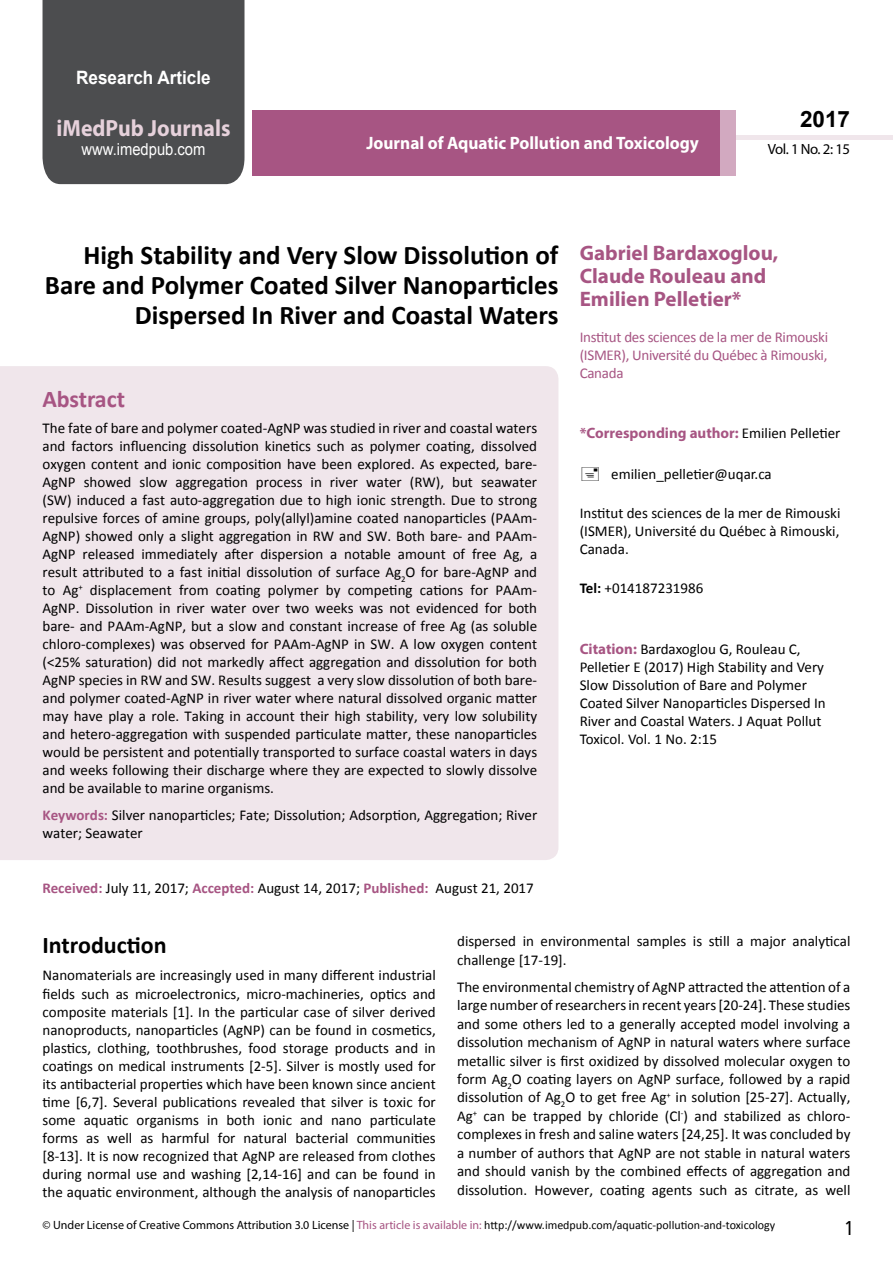
<style>
.page{position:relative;width:893px;height:1263px;background:#fff}
.page>*{position:absolute;margin:0;border:0;box-sizing:border-box;transform-origin:0 0}
.t1{font:700 27px/29.7px "Calibri";color:#000;text-align:right}
.t2{font:25.5px "Tunga";color:#000}
.t3{font:700 24px "Calibri";color:#000}
.t4{font:700 24px "Calibri";letter-spacing:-.005em;color:#a75583}
.t5{font:700 23.4px "Myriad Pro";color:#e6d1db;scale:.93 1}
.t6{font:700 22.5px "Arial";color:#000}
.t7{font:700 21px/23.1px "Myriad Pro";color:#a75583}
.t8{font:700 18.45px "Arial";color:#fff;scale:.93 1}
.t9{font:700 18px "Myriad Pro";color:#fff;scale:.96 1}
.t10{font:16.5px "Arial";color:#fff;scale:.89 1}
.t11{font:15px/18px "Calibri";color:#000;text-align:justify}
.t12{font:15px/18px "Calibri";letter-spacing:-.02em;color:#a75583;text-align:justify}
.t13{font:700 15px "Myriad Pro";color:#a75583}
.t14{font:14.85px "Myriad Pro";letter-spacing:-.03em;color:#000}
.t15{font:12px "Calibri";color:#000}
.s1{font-weight:700;color:#a75583}
.s2{font-family:"Calibri";font-weight:400;color:#000}
.s3{font-weight:700}
.s4{font-family:"Myriad Pro";font-weight:700;color:#a75583}
.s5{font-family:"Myriad Pro"}
.s6{font-family:"Myriad Pro";color:#a75583}
</style>
<div class="page">
<div style="left:736px;top:135px;width:157px;height:5px;background:#f0e6eb"></div>
<div style="left:252px;top:110px;width:469px;height:66px;background:#a75583"></div>
<div style="left:720px;top:110px;width:16px;height:66px;background:#d2a9c0"></div>
<div style="left:43px;top:0;width:201px;height:184px;background:#4c4d4f"></div>
<div style="left:0;top:366px;width:558px;height:494px;background:#f0e6eb"></div>
<p class="t8" style="left:76px;top:65px;width:146px">Research Article</p>
<h3 class="t5" style="left:57px;top:113px;width:188px">iMedPub Journals</h3>
<p class="t10" style="left:82px;top:138px;width:141px">www.imedpub.com</p>
<p class="t9" style="left:366px;top:132px;width:348px">Journal of Aquatic Pollution and Toxicology</p>
<h3 class="t6" style="left:800px;top:104px;width:52px">2017</h3>
<p class="t14" style="left:768px;top:140px;width:84px">Vol. 1 No. 2: 15</p>
<h1 class="t1" style="left:45px;top:240px;width:515px">High Stability and Very Slow Dissolution of<br>Bare and Polymer Coated Silver Nanoparticles<br>Dispersed In River and Coastal Waters</h1>
<h3 class="t4" style="left:43px;top:384px;width:84px">Abstract</h3>
<p class="t11" style="left:43px;top:419px;width:496px">The fate of bare and polymer coated-AgNP was studied in river and coastal waters and factors influencing dissolution kinetics such as polymer coating, dissolved oxygen content and ionic composition have been explored. As expected, bare-AgNP showed slow aggregation process in river water (RW), but seawater (SW) induced a fast auto-aggregation due to high ionic strength. Due to strong repulsive forces of amine groups, poly(allyl)amine coated nanoparticles (PAAm-AgNP) showed only a slight aggregation in RW and SW. Both bare- and PAAm-AgNP released immediately after dispersion a notable amount of free Ag, a result attributed to a fast initial dissolution of surface Ag<sub>2</sub>O for bare-AgNP and to Ag<sup>+</sup> displacement from coating polymer by competing cations for PAAm-AgNP. Dissolution in river water over two weeks was not evidenced for both bare- and PAAm-AgNP, but a slow and constant increase of free Ag (as soluble chloro-complexes) was observed for PAAm-AgNP in SW. A low oxygen content (&lt;25% saturation) did not markedly affect aggregation and dissolution for both AgNP species in RW and SW. Results suggest a very slow dissolution of both bare&shy;and polymer coated-AgNP in river water where natural dissolved organic matter may have play a role. Taking in account their high stability, very low solubility and hetero-aggregation with suspended particulate matter, these nanoparticles would be persistent and potentially transported to surface coastal waters in days and weeks following their discharge where they are expected to slowly dissolve and be available to marine organisms.</p>
<p class="t11" style="left:43px;top:806px;width:496px"><span class="s1">Keywords:</span> Silver nanoparticles; Fate; Dissolution; Adsorption, Aggregation; River water; Seawater</p>
<p class="t11" style="left:43px;top:879px;width:493px"><span class="s1">Received:</span> July 11, 2017; <span class="s1">Accepted:</span> August 14, 2017; <span class="s1">Published:</span> August 21, 2017</p>
<h3 class="t7" style="left:580px;top:240px;width:200px">Gabriel Bardaxoglou,<br>Claude Rouleau and<br>Emilien Pelletier*</h3>
<p class="t12" style="left:580px;top:328px;width:250px">Institut des sciences de la mer de Rimouski (ISMER), Université du Québec à Rimouski, Canada</p>
<p class="t13" style="left:580px;top:424px;width:262px">*Corresponding author: <span class="s2">Emilien Pelletier</span></p>
<p class="t11" style="left:611px;top:465px;width:162px">emilien_pelletier@uqar.ca</p>
<p class="t11" style="left:580px;top:504px;width:262px">Institut des sciences de la mer de Rimouski (ISMER), Université du Québec à Rimouski, Canada.</p>
<p class="t11" style="left:580px;top:579px;width:125px"><span class="s3">Tel:</span> +014187231986</p>
<p class="t11" style="left:580px;top:640px;width:247px;text-align:left"><span class="s4">Citation:</span> Bardaxoglou G, Rouleau C, Pelletier E (2017) High Stability and Very Slow Dissolution of Bare and Polymer Coated Silver Nanoparticles Dispersed In River and Coastal Waters. J Aquat Pollut Toxicol. Vol. 1 No. 2:15</p>
<h3 class="t3" style="left:43px;top:930px;width:126px">Introduction</h3>
<p class="t11" style="left:43px;top:966px;width:395px">Nanomaterials are increasingly used in many different industrial fields such as microelectronics, micro-machineries, optics and composite materials [1]. In the particular case of silver derived nanoproducts, nanoparticles (AgNP) can be found in cosmetics, plastics, clothing, toothbrushes, food storage products and in coatings on medical instruments [2-5]. Silver is mostly used for its antibacterial properties which have been known since ancient time [6,7]. Several publications revealed that silver is toxic for some aquatic organisms in both ionic and nano particulate forms as well as harmful for natural bacterial communities [8-13]. It is now recognized that AgNP are released from clothes during normal use and washing [2,14-16] and can be found in the aquatic environment, although the analysis of nanoparticles</p>
<p class="t11" style="left:457px;top:932px;width:395px;line-height:18.5px">dispersed in environmental samples is still a major analytical challenge [17-19].</p>
<p class="t11" style="left:457px;top:978px;width:395px;line-height:18.5px">The environmental chemistry of AgNP attracted the attention of a large number of researchers in recent years [20-24]. These studies and some others led to a generally accepted model involving a dissolution mechanism of AgNP in natural waters where surface metallic silver is first oxidized by dissolved molecular oxygen to form Ag<sub>2</sub>O coating layers on AgNP surface, followed by a rapid dissolution of Ag<sub>2</sub>O to get free Ag<sup>+</sup> in solution [25-27]. Actually, Ag<sup>+</sup> can be trapped by chloride (Cl<sup>-</sup>) and stabilized as chloro&shy;complexes in fresh and saline waters [24,25]. It was concluded by a number of authors that AgNP are not stable in natural waters and should vanish by the combined effects of aggregation and dissolution. However, coating agents such as citrate, as well</p>
<p class="t15" style="left:43px;top:1218px;width:734px"><span class="s5">© Under License of Creative Commons Attribution 3.0 License |</span> <span class="s6">This article is available in:</span> http://www.imedpub.com/aquatic-pollution-and-toxicology</p>
<h2 class="t2" style="left:845px;top:1211px;width:9px">1</h2>
</div>
